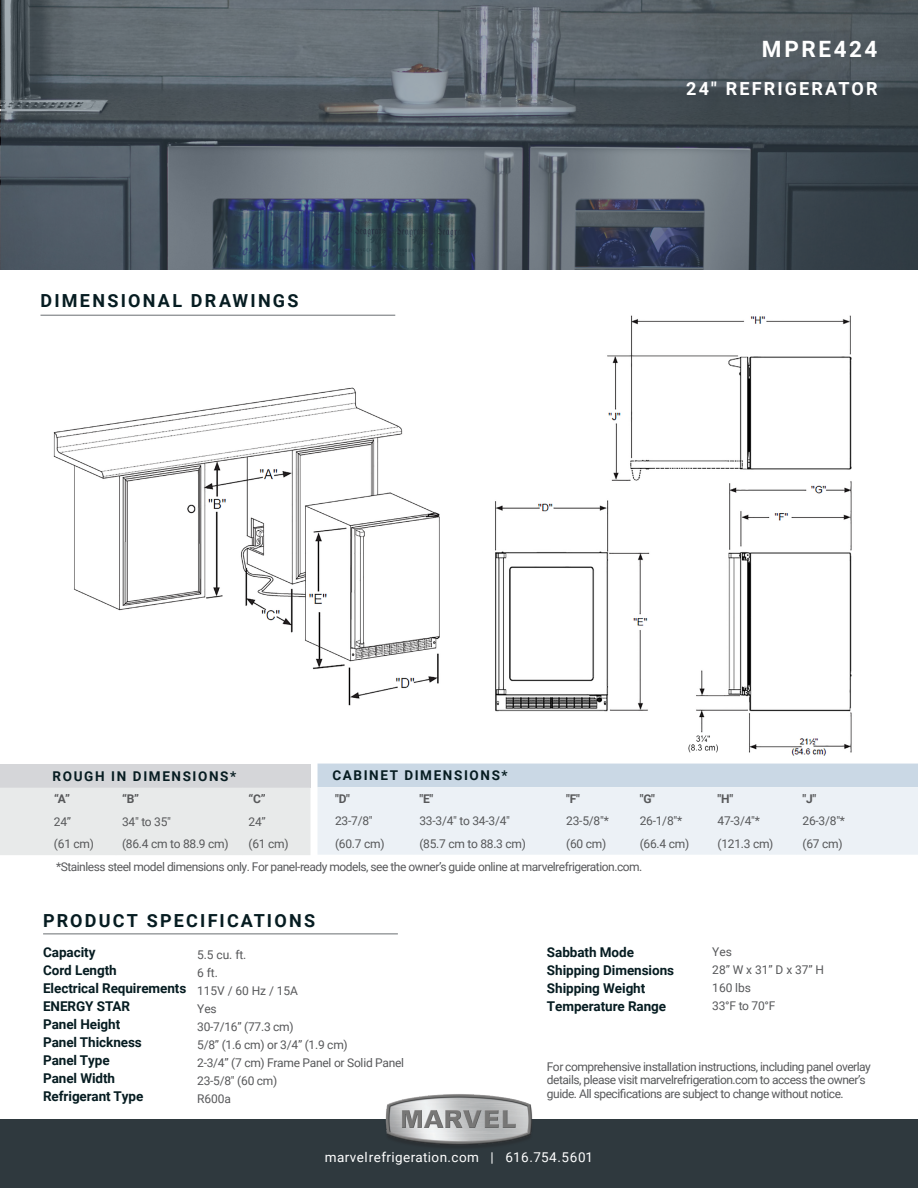
<style>
.page{position:relative;width:918px;height:1188px;background:#fff}
.page>*{position:absolute;margin:0;border:0;box-sizing:border-box;transform-origin:0 0}
.Product_Head_SKU{font:700 22.5px "Roboto";letter-spacing:.115em;color:#fff}
.Product_Head_SKU-2{font:700 18px "Roboto";letter-spacing:.125em;color:#061c21}
.Body_Header{font:700 18px "Roboto";letter-spacing:.12em;color:#fff}
.Table_Header{font:700 13.5px "Roboto";letter-spacing:-.005em;color:#061c21}
.t1{font:13.5px "Roboto";letter-spacing:.03em;color:#fff}
.Table_Header-2{font:700 13.5px "Roboto";letter-spacing:.12em;color:#061c21}
.Table_Contents{font:12px "Roboto";letter-spacing:-.02em;color:#57585a}
.callouts{font:12px/13.5px "Roboto";letter-spacing:-.04em;color:#57585a}
.Table_Contents-2{font:700 12px "Roboto";color:#57585a}
</style>
<div class="page">
<div style="left:0;top:1119px;width:918px;height:69px;background:#2f393e"></div>
<img style="left:53px;top:387px;width:387px;height:319px">
<img style="left:495px;top:315px;width:357px;height:441px">
<img style="left:385px;top:1094px;width:148px;height:51px">
<svg style="left:1px;top:0;width:917px;height:270px;background:#535d67"></svg>
<hr style="left:40px;top:315px;width:355px;height:1px;background:#696e72">
<hr style="left:43px;top:934px;width:355px;height:1px;background:#696e72">
<div style="left:0;top:764px;width:310px;height:24px;background:#d5d6d9"></div>
<div style="left:0;top:788px;width:310px;height:67px;background:#e8eaea"></div>
<svg style="left:318px;top:764px;width:600px;height:91px;background:#e3eaf1"></svg>
<p class="Product_Head_SKU-2" style="left:40px;top:288px;width:259px">DIMENSIONAL DRAWINGS</p>
<p class="Product_Head_SKU" style="left:762px;top:34px;width:117px">MPRE424</p>
<p class="Body_Header" style="left:686px;top:76px;width:193px">24" REFRIGERATOR</p>
<p class="Table_Header-2" style="left:332px;top:766px;width:177px">CABINET DIMENSIONS*</p>
<p class="Table_Contents-2" style="left:335px;top:790px;width:17px">"D"</p>
<p class="Table_Contents-2" style="left:419px;top:790px;width:15px">"E"</p>
<p class="Table_Contents-2" style="left:566px;top:790px;width:15px">"F"</p>
<p class="Table_Contents-2" style="left:640px;top:790px;width:17px">"G"</p>
<p class="Table_Contents-2" style="left:718px;top:790px;width:17px">"H"</p>
<p class="Table_Contents-2" style="left:803px;top:790px;width:15px">"J"</p>
<p class="Table_Contents" style="left:335px;top:813px;width:39px">23-7/8"</p>
<p class="Table_Contents" style="left:419px;top:813px;width:92px">33-3/4" to 34-3/4"</p>
<p class="Table_Contents" style="left:566px;top:813px;width:44px">23-5/8"*</p>
<p class="Table_Contents" style="left:640px;top:813px;width:44px">26-1/8"*</p>
<p class="Table_Contents" style="left:718px;top:813px;width:44px">47-3/4"*</p>
<p class="Table_Contents" style="left:803px;top:813px;width:44px">26-3/8"*</p>
<p class="Table_Contents" style="left:335px;top:835px;width:51px">(60.7 cm)</p>
<p class="Table_Contents" style="left:419px;top:835px;width:108px">(85.7 cm to 88.3 cm)</p>
<p class="Table_Contents" style="left:566px;top:835px;width:42px">(60 cm)</p>
<p class="Table_Contents" style="left:640px;top:835px;width:51px">(66.4 cm)</p>
<p class="Table_Contents" style="left:718px;top:835px;width:57px">(121.3 cm)</p>
<p class="Table_Contents" style="left:803px;top:835px;width:42px">(67 cm)</p>
<p class="callouts" style="left:56px;top:860px;width:588px">*Stainless steel model dimensions only. For panel-ready models, see the owner’s guide online at marvelrefrigeration.com.</p>
<p class="Table_Header-2" style="left:53px;top:767px;width:185px">ROUGH IN DIMENSIONS*</p>
<p class="Table_Contents-2" style="left:54px;top:791px;width:17px">“A”</p>
<p class="Table_Contents-2" style="left:122px;top:791px;width:18px">“B”</p>
<p class="Table_Contents-2" style="left:249px;top:791px;width:19px">“C”</p>
<p class="Table_Contents" style="left:54px;top:813px;width:19px">24”</p>
<p class="Table_Contents" style="left:122px;top:813px;width:51px">34" to 35"</p>
<p class="Table_Contents" style="left:249px;top:813px;width:19px">24”</p>
<p class="Table_Contents" style="left:54px;top:836px;width:42px">(61 cm)</p>
<p class="Table_Contents" style="left:122px;top:836px;width:108px">(86.4 cm to 88.9 cm)</p>
<p class="Table_Contents" style="left:249px;top:836px;width:42px">(61 cm)</p>
<p class="Product_Head_SKU-2" style="left:43px;top:908px;width:274px">PRODUCT SPECIFICATIONS</p>
<p class="Table_Header" style="left:43px;top:943px;width:54px">Capacity</p>
<p class="Table_Header" style="left:43px;top:961px;width:75px">Cord Length</p>
<p class="Table_Header" style="left:43px;top:979px;width:145px">Electrical Requirements</p>
<p class="Table_Header" style="left:43px;top:997px;width:89px">ENERGY STAR</p>
<p class="Table_Header" style="left:43px;top:1015px;width:79px">Panel Height</p>
<p class="Table_Header" style="left:43px;top:1033px;width:100px">Panel Thickness</p>
<p class="Table_Header" style="left:43px;top:1051px;width:68px">Panel Type</p>
<p class="Table_Header" style="left:43px;top:1069px;width:74px">Panel Width</p>
<p class="Table_Header" style="left:43px;top:1087px;width:102px">Refrigerant Type</p>
<p class="Table_Contents" style="left:197px;top:947px;width:51px">5.5 cu. ft.</p>
<p class="Table_Contents" style="left:197px;top:965px;width:22px">6 ft.</p>
<p class="Table_Contents" style="left:197px;top:983px;width:102px">115V / 60 Hz / 15A</p>
<p class="Table_Contents" style="left:197px;top:1001px;width:21px">Yes</p>
<p class="Table_Contents" style="left:197px;top:1019px;width:98px">30-7/16” (77.3 cm)</p>
<p class="Table_Contents" style="left:197px;top:1037px;width:152px">5/8” (1.6 cm) or 3/4” (1.9 cm)</p>
<p class="Table_Contents" style="left:197px;top:1055px;width:209px">2-3/4” (7 cm) Frame Panel or Solid Panel</p>
<p class="Table_Contents" style="left:197px;top:1073px;width:82px">23-5/8" (60 cm)</p>
<p class="Table_Contents" style="left:197px;top:1091px;width:35px">R600a</p>
<p class="Table_Header" style="left:547px;top:943px;width:89px">Sabbath Mode</p>
<p class="Table_Header" style="left:547px;top:961px;width:129px">Shipping Dimensions</p>
<p class="Table_Header" style="left:547px;top:979px;width:100px">Shipping Weight</p>
<p class="Table_Header" style="left:547px;top:997px;width:121px">Temperature Range</p>
<p class="Table_Contents" style="left:712px;top:943px;width:21px">Yes</p>
<p class="Table_Contents" style="left:712px;top:961px;width:113px">28” W x 31” D x 37” H</p>
<p class="Table_Contents" style="left:712px;top:979px;width:40px">160 lbs</p>
<p class="Table_Contents" style="left:712px;top:997px;width:65px">33°F to 70°F</p>
<p class="callouts" style="left:547px;top:1059px;width:326px">For comprehensive installation instructions, including panel overlay details, please visit marvelrefrigeration.com to access the owner’s guide. All specifications are subject to change without notice.</p>
<p class="t1" style="left:325px;top:1147px;width:270px">marvelrefrigeration.com | 616.754.5601</p>
</div>
